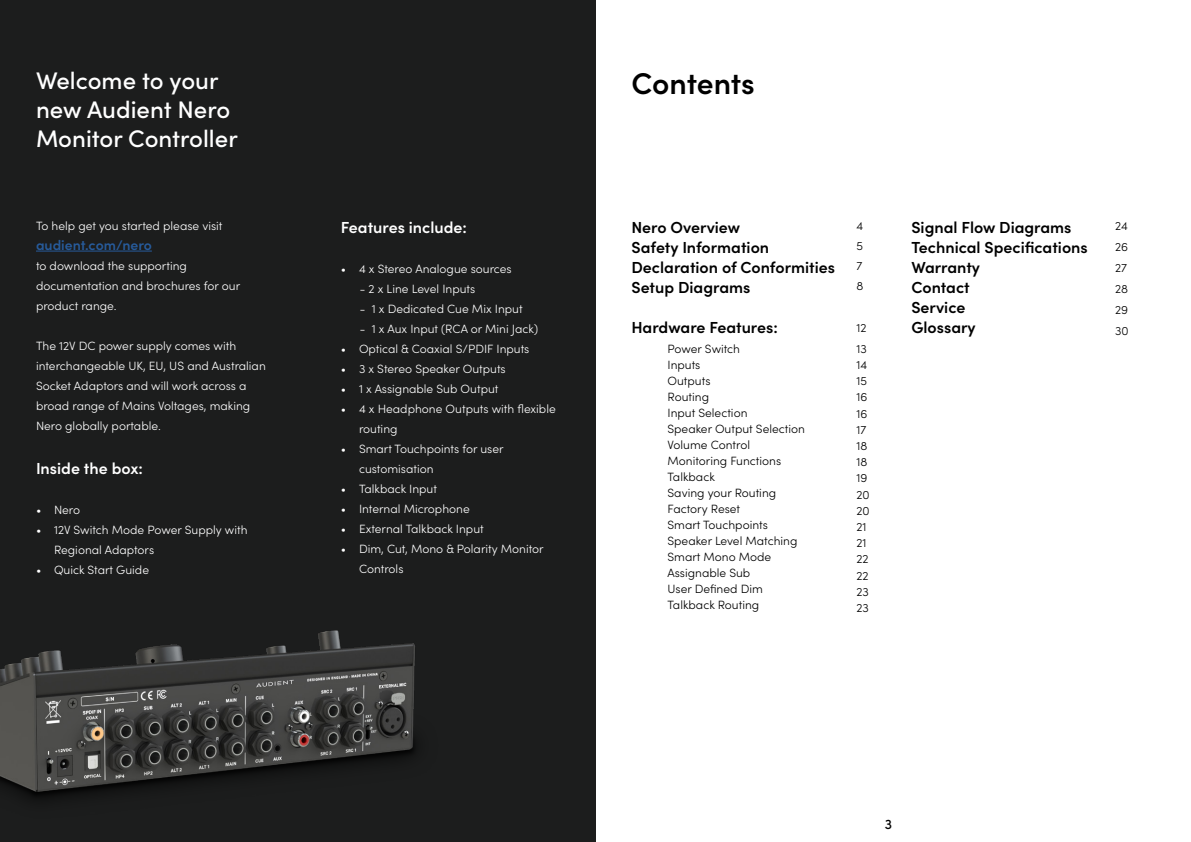
<style>
.page{position:relative;width:1191px;height:842px;background:#fff}
.page>*{position:absolute;margin:0;border:0;box-sizing:border-box;transform-origin:0 0}
.t1{font:600 30px "Sofia Pro";letter-spacing:-.005em;color:#000}
.t2{font:500 24px/28.8px "Sofia Pro";color:#fff}
.t3{font:600 16px/20px "Sofia Pro";color:#000}
.t4{font:600 16px "Sofia Pro";color:#fff}
.t5{font:600 14px "Sofia Pro";color:#275b9b}
.t6{font:500 14px "Sofia Pro";color:#000}
.t7{font:300 12px/20px "Sofia Pro";color:#fff}
.t8{font:300 12px/16px "Sofia Pro";color:#000}
</style>
<div class="page">
<div style="left:0;top:0;width:595px;height:842px;background:#1c1d1d"></div>
<hr style="left:36px;top:251px;width:116px;height:1px;background:#275b9b">
<img style="left:0;top:630px;width:416px;height:169px">
<h2 class="t2" style="left:36px;top:65px;width:203px">Welcome to your new Audient Nero<br>Monitor Controller</h2>
<p class="t7" style="left:36px;top:215px;width:188px">To help get you started please visit</p>
<p class="t5" style="left:36px;top:234px;width:117px">audient.com/nero</p>
<p class="t7" style="left:36px;top:255px;width:206px">to download the supporting documentation and brochures for our product range.</p>
<p class="t7" style="left:36px;top:335px;width:231px">The 12V DC power supply comes with interchangeable UK, EU, US and Australian Socket Adaptors and will work across a broad range of Mains Voltages, making Nero globally portable.</p>
<h3 class="t4" style="left:36px;top:456px;width:108px">Inside the box:</h3>
<p class="t7" style="left:36px;top:499px;width:46px">• Nero</p>
<p class="t7" style="left:54px;top:519px;width:195px;text-indent:-18px">• 12V Switch Mode Power Supply with<br>Regional Adaptors</p>
<p class="t7" style="left:36px;top:559px;width:115px">• Quick Start Guide</p>
<h3 class="t4" style="left:341px;top:215px;width:128px">Features include:</h3>
<p class="t7" style="left:341px;top:258px;width:172px">• 4 x Stereo Analogue sources</p>
<p class="t7" style="left:360px;top:278px;width:117px">- 2 x Line Level Inputs</p>
<p class="t7" style="left:360px;top:298px;width:164px">- 1 x Dedicated Cue Mix Input</p>
<p class="t7" style="left:360px;top:318px;width:180px">- 1 x Aux Input (RCA or Mini Jack)</p>
<p class="t7" style="left:341px;top:338px;width:190px">• Optical &amp; Coaxial S/PDIF Inputs</p>
<p class="t7" style="left:341px;top:358px;width:166px">• 3 x Stereo Speaker Outputs</p>
<p class="t7" style="left:341px;top:378px;width:159px">• 1 x Assignable Sub Output</p>
<p class="t7" style="left:359px;top:398px;width:198px;text-indent:-18px">• 4 x Headphone Outputs with flexible routing</p>
<p class="t7" style="left:359px;top:438px;width:146px;text-indent:-18px">• Smart Touchpoints for user customisation</p>
<p class="t7" style="left:341px;top:478px;width:98px">• Talkback Input</p>
<p class="t7" style="left:341px;top:498px;width:130px">• Internal Microphone</p>
<p class="t7" style="left:341px;top:518px;width:144px">• External Talkback Input</p>
<p class="t7" style="left:359px;top:538px;width:186px;text-indent:-18px">• Dim, Cut, Mono &amp; Polarity Monitor<br>Controls</p>
<h1 class="t1" style="left:631px;top:60px;width:125px">Contents</h1>
<h3 class="t3" style="left:631px;top:216px;width:205px">Nero Overview<br>Safety Information<br>Declaration of Conformities<br>Setup Diagrams</h3>
<h3 class="t3" style="left:631px;top:316px;width:148px">Hardware Features:</h3>
<p class="t8" style="left:667px;top:340px;width:139px">Power Switch<br>Inputs<br>Outputs<br>Routing<br>Input Selection<br>Speaker Output Selection<br>Volume Control<br>Monitoring Functions<br>Talkback<br>Saving your Routing<br>Factory Reset<br>Smart Touchpoints<br>Speaker Level Matching<br>Smart Mono Mode<br>Assignable Sub<br>User Defined Dim<br>Talkback Routing</p>
<p class="t8" style="left:856px;top:215px;width:8px;line-height:20px;text-align:justify">4<br>5<br>7<br>8</p>
<p class="t8" style="left:856px;top:316px;width:12px;line-height:21px">12<br>13</p>
<p class="t8" style="left:856px;top:356px;width:15px">14<br>15<br>16<br>16<br>17<br>18<br>18<br>19<br>20<br>20<br>21<br>21<br>22<br>22<br>23<br>23</p>
<h3 class="t3" style="left:911px;top:216px;width:178px">Signal Flow Diagrams<br>Technical Specifications<br>Warranty<br>Contact<br>Service<br>Glossary</h3>
<p class="t8" style="left:1115px;top:214px;width:15px;line-height:21px">24<br>26<br>27<br>28<br>29<br>30</p>
<p class="t6" style="left:884px;top:813px;width:9px">3</p>
</div>
